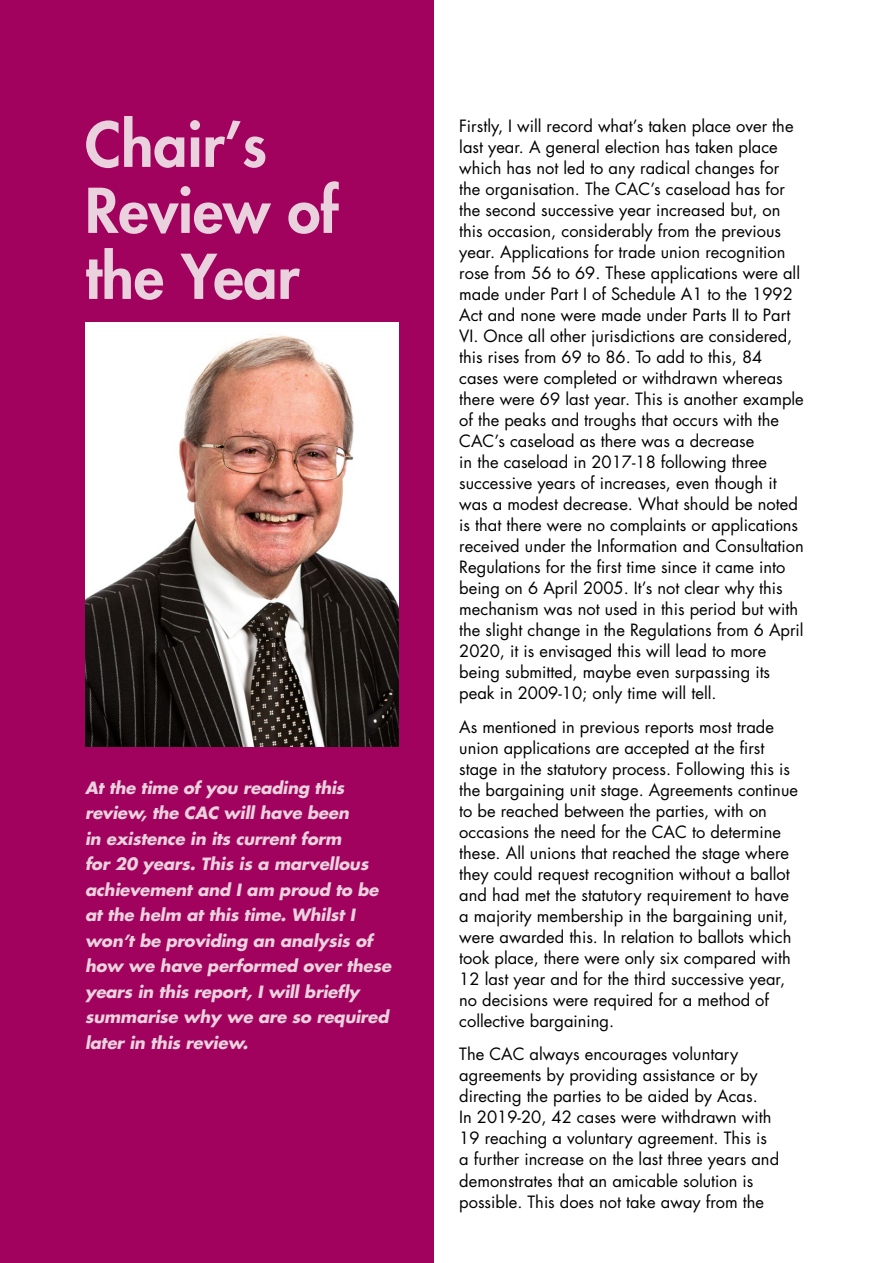
<style>
.page{position:relative;width:893px;height:1263px;background:#fff}
.page>*{position:absolute;margin:0;border:0;box-sizing:border-box;transform-origin:0 0}
.Chapter_Head{font:800 60px/66px "Futura LT";color:#ead1de}
.Main_Text{font:16.5px/21px "Futura LT";color:#000}
.Intro_para{font:italic 700 16.5px/25.5px "Futura LT";letter-spacing:-.01em;color:#ead1de}
</style>
<div class="page">
<div style="left:0;top:0;width:434px;height:1263px;background:#a0025e"></div>
<img style="left:86px;top:322px;width:313px;height:424px">
<p class="Chapter_Head" style="left:85px;top:111px;width:255px">Chair’s<br>Review of the Year</p>
<p class="Intro_para" style="left:85px;top:775px;width:308px">At the time of you reading this review, the CAC will have been<br>in existence in its current form<br>for 20 years. This is a marvellous achievement and I am proud to be at the helm at this time. Whilst I won’t be providing an analysis of how we have performed over these years in this report, I will briefly summarise why we are so required later in this review.</p>
<p class="Main_Text" style="left:459px;top:115px;width:346px">Firstly, I will record what’s taken place over the last year. A general election has taken place which has not led to any radical changes for the organisation. The CAC’s caseload has for the second successive year increased but, on this occasion, considerably from the previous year. Applications for trade union recognition rose from 56 to 69. These applications were all made under Part I of Schedule A1 to the 1992<br>Act and none were made under Parts II to Part VI. Once all other jurisdictions are considered, this rises from 69 to 86. To add to this, 84 cases were completed or withdrawn whereas there were 69 last year. This is another example of the peaks and troughs that occurs with the CAC’s caseload as there was a decrease<br>in the caseload in 2017-18 following three successive years of increases, even though it was a modest decrease. What should be noted is that there were no complaints or applications received under the Information and Consultation Regulations for the first time since it came into being on 6 April 2005. It’s not clear why this mechanism was not used in this period but with the slight change in the Regulations from 6 April 2020, it is envisaged this will lead to more being submitted, maybe even surpassing its peak in 2009-10; only time will tell.</p>
<p class="Main_Text" style="left:459px;top:716px;width:340px">As mentioned in previous reports most trade union applications are accepted at the first stage in the statutory process. Following this is the bargaining unit stage. Agreements continue to be reached between the parties, with on occasions the need for the CAC to determine these. All unions that reached the stage where they could request recognition without a ballot and had met the statutory requirement to have a majority membership in the bargaining unit, were awarded this. In relation to ballots which took place, there were only six compared with 12 last year and for the third successive year, no decisions were required for a method of collective bargaining.</p>
<p class="Main_Text" style="left:459px;top:1044px;width:321px">The CAC always encourages voluntary agreements by providing assistance or by directing the parties to be aided by Acas.<br>In 2019-20, 42 cases were withdrawn with 19 reaching a voluntary agreement. This is a further increase on the last three years and demonstrates that an amicable solution is possible. This does not take away from the</p>
</div>
